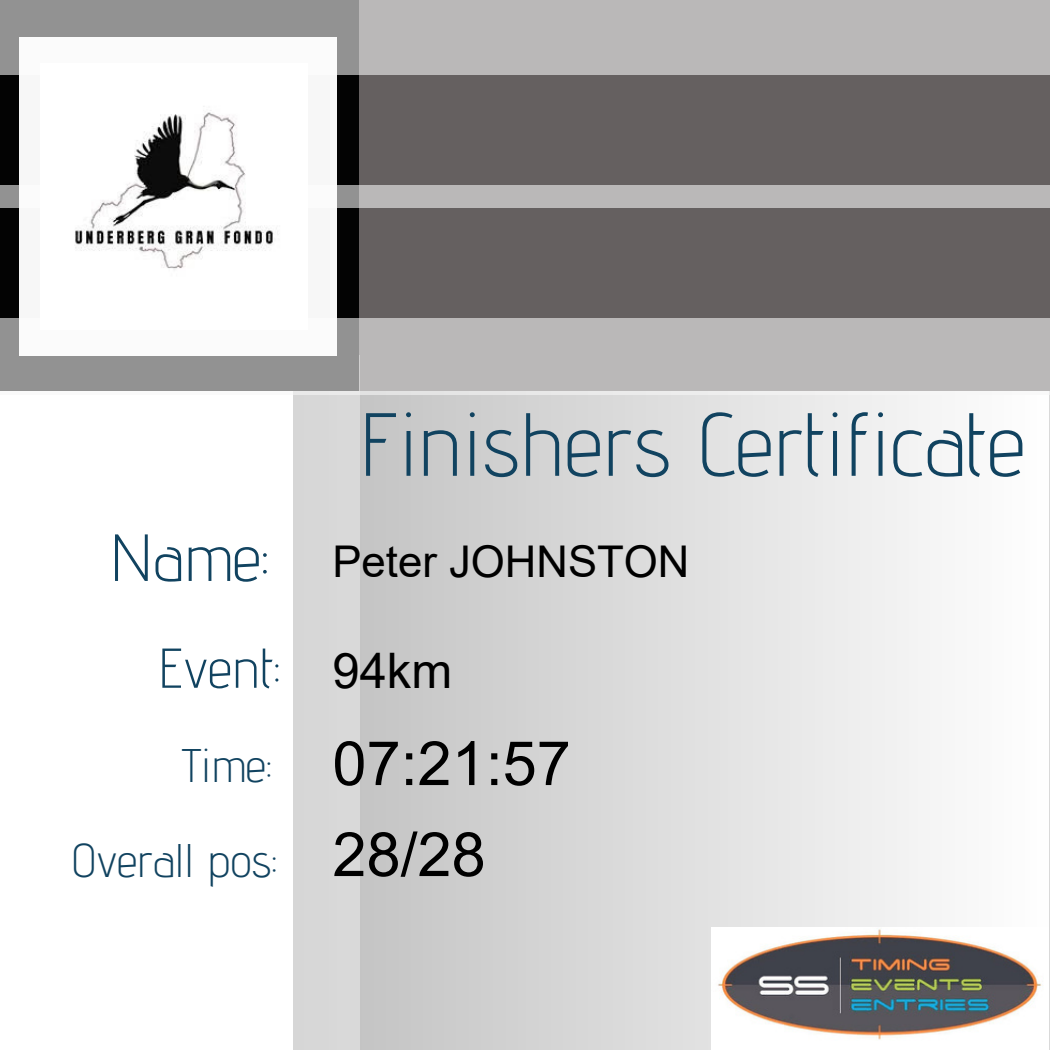
<style>
.page{position:relative;width:1050px;height:1050px;background:#fff}
.page>*{position:absolute;margin:0;border:0;box-sizing:border-box;transform-origin:0 0}
.t1{font:300 89.42px "Advent Pro";color:#114360}
.t2{font:300 66.5px "Advent Pro";color:#114360}
.t3{font:61.25px/91px "Arial";color:#000}
.t4{font:300 56px "Advent Pro";color:#114360}
.t5{font:49px "Arial";color:#000}
.t6{font:300 47.07px "Advent Pro";color:#114360}
.t7{font:43.75px "Arial";color:#000}
</style>
<div class="page">
<svg style="left:360px;top:395px;width:570px;height:655px;background:#dbdbdb"></svg>
<div style="left:0;top:0;width:1050px;height:391px;background:#656060"></div>
<div style="left:293px;top:356px;width:67px;height:694px;background:#d7d7d7"></div>
<div style="left:0;top:0;width:359px;height:390px;background:#000"></div>
<svg style="left:0;top:318px;width:1050px;height:77px;background:#b5b3b3"></svg>
<img style="left:712px;top:927px;width:330px;height:123px">
<div style="left:0;top:185px;width:1050px;height:22px;background:#bab8b8"></div>
<svg style="left:0;top:0;width:1050px;height:75px;background:#b1afaf"></svg>
<div style="left:19px;top:37px;width:318px;height:319px;background:#fff"></div>
<img style="left:75px;top:106px;width:203px;height:164px">
<h1 class="t2" style="left:110px;top:517px;width:160px">Name:</h1>
<h2 class="t4" style="left:158px;top:634px;width:123px">Event:</h2>
<h3 class="t6" style="left:182px;top:737px;width:91px">Time:</h3>
<p class="t6" style="left:71px;top:831px;width:207px">Overall pos:</p>
<p class="t1" style="left:359px;top:390px;width:668px">Finishers Certificate</p>
<p class="t7" style="left:332px;top:537px;width:359px">Peter JOHNSTON</p>
<p class="t5" style="left:332px;top:644px;width:121px">94km</p>
<p class="t3" style="left:332px;top:718px;width:240px">07:21:57<br>28/28</p>
</div>
